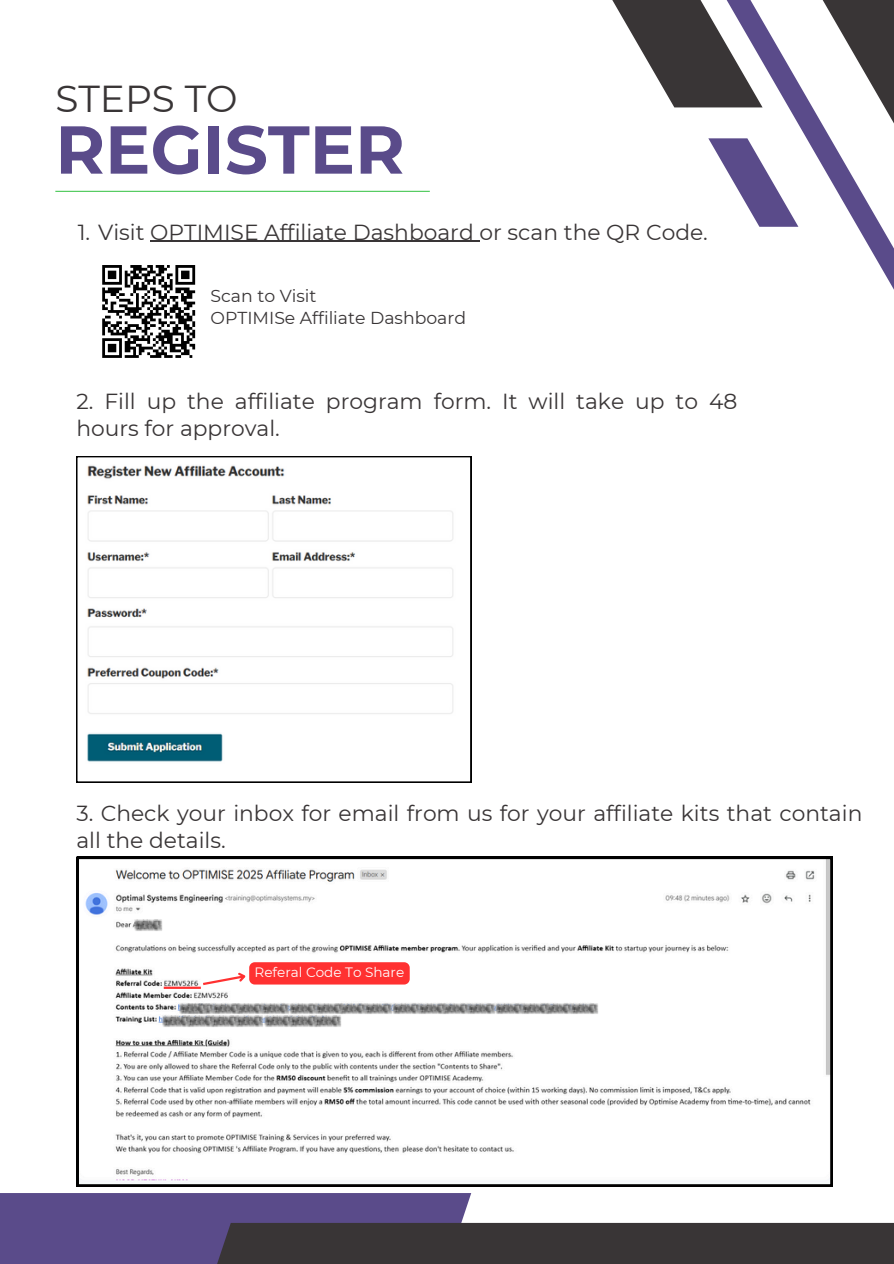
<style>
.page{position:relative;width:894px;height:1264px;background:#fff}
.page>*{position:absolute;margin:0;border:0;box-sizing:border-box;transform-origin:0 0}
.t1{font:700 67.5px "Montserrat";color:#5a4b8a}
.t2{font:37.5px "Montserrat";color:#393536}
.t3{font:21.75px/27px "Montserrat";color:#393536}
.t4{font:17.25px/21.3px "Montserrat";color:#393536}
.t5{font:13.5px "Montserrat";color:#fff}
</style>
<div class="page">
<svg style="left:858px;top:227px;width:35px;height:61px"></svg>
<svg style="left:612px;top:0;width:281px;height:227px"></svg>
<div style="left:0;top:1192px;width:471px;height:71px;background:#5a4b8a"></div>
<div style="left:164px;top:1222px;width:729px;height:41px;background:#393536"></div>
<hr style="left:55px;top:191px;width:374px;height:1px;background:#48c855">
<svg style="left:102px;top:265px;width:94px;height:93px"></svg>
<svg style="left:76px;top:456px;width:395px;height:326px"></svg>
<svg style="left:77px;top:856px;width:755px;height:330px"></svg>
<img style="left:134px;top:919px;width:29px;height:12px">
<img style="left:572px;top:1002px;width:26px;height:12px">
<img style="left:549px;top:1002px;width:23px;height:12px">
<img style="left:523px;top:1002px;width:26px;height:12px">
<img style="left:469px;top:1002px;width:54px;height:12px">
<img style="left:446px;top:1002px;width:23px;height:12px">
<img style="left:420px;top:1002px;width:26px;height:12px">
<img style="left:367px;top:1002px;width:53px;height:12px">
<img style="left:343px;top:1002px;width:24px;height:12px">
<img style="left:318px;top:1002px;width:25px;height:12px">
<img style="left:264px;top:1002px;width:54px;height:12px">
<img style="left:240px;top:1002px;width:24px;height:12px">
<img style="left:215px;top:1002px;width:25px;height:12px">
<img style="left:191px;top:1002px;width:24px;height:25px">
<img style="left:179px;top:1002px;width:29px;height:12px">
<img style="left:318px;top:1014px;width:23px;height:13px">
<img style="left:292px;top:1014px;width:26px;height:13px">
<img style="left:238px;top:1014px;width:54px;height:13px">
<img style="left:210px;top:1014px;width:28px;height:13px">
<img style="left:163px;top:1014px;width:28px;height:13px">
<hr style="left:164px;top:986px;width:37px;height:2px;background:#ff3131">
<svg style="left:200px;top:969px;width:49px;height:17px"></svg>
<hr style="left:150px;top:241px;width:329px;height:1px;background:#393536">
<div style="left:249px;top:962px;width:160px;height:22px;background:#ff3131;border-radius:6px"></div>
<h2 class="t2" style="left:55px;top:75px;width:184px">STEPS TO</h2>
<p class="t1" style="left:55px;top:108px;width:351px">REGISTER</p>
<h1 class="t3" style="left:78px;top:218px;width:631px">1. Visit OPTIMISE Affiliate Dashboard or scan the QR Code.</h1>
<p class="t4" style="left:210px;top:285px;width:257px">Scan to Visit<br>OPTIMISe Affiliate Dashboard</p>
<p class="t3" style="left:76px;top:387px;width:662px">2. Fill up the affiliate program form. It will take up to 48 hours for approval.</p>
<p class="t3" style="left:76px;top:800px;width:787px">3. Check your inbox for email from us for your affiliate kits that contain all the details.</p>
<h4 class="t5" style="left:254px;top:964px;width:151px">Referal Code To Share</h4>
</div>
